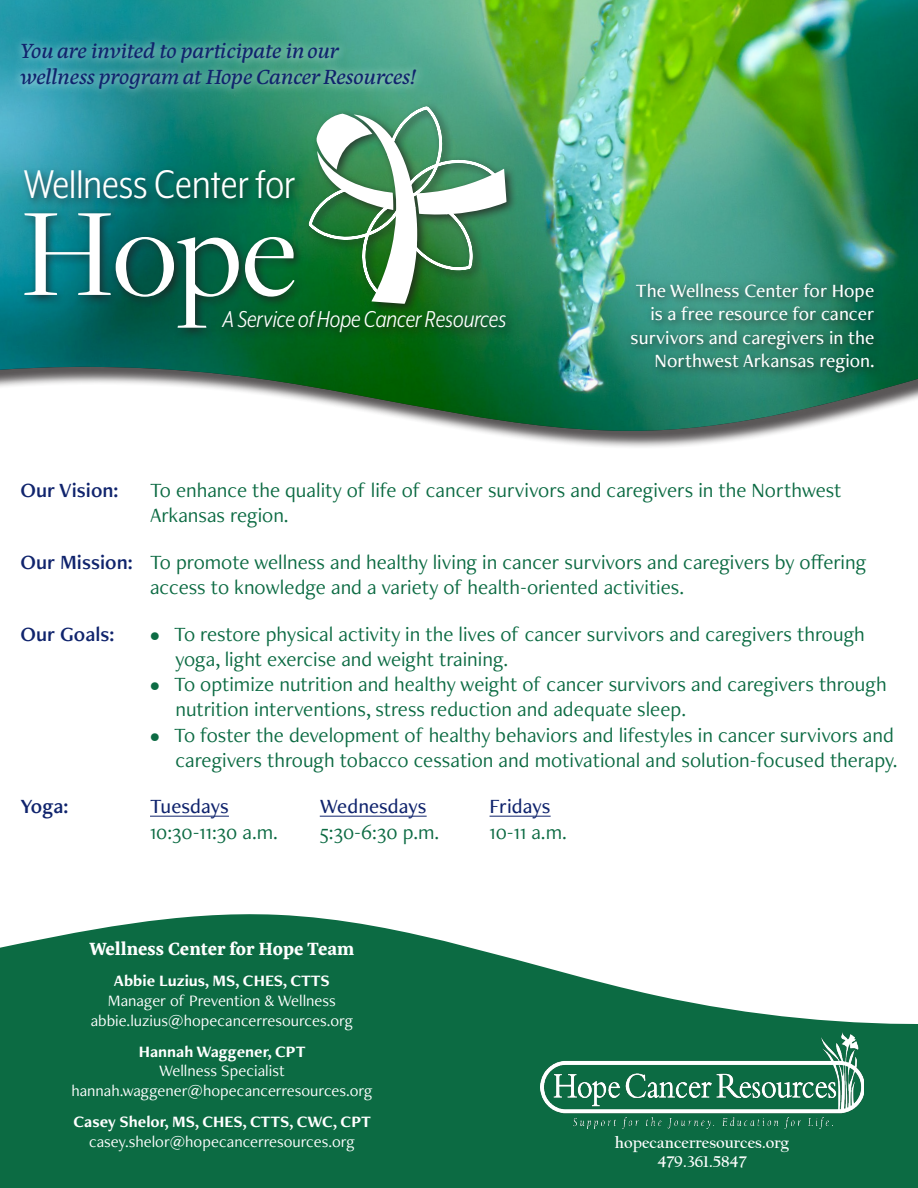
<style>
.page{position:relative;width:918px;height:1188px;background:#fff}
.page>*{position:absolute;margin:0;border:0;box-sizing:border-box;transform-origin:0 0}
.t1{font:130.5px "Freight Disp Pro";color:#fff}
.t2{font:46.2px "Mr Eaves XL Mod Nar OT";color:#fff}
.t3{font:italic 26.55px "Mr Eaves XL Mod Nar OT";color:#fff}
.t4{font:21px/25.2px "Freight Neo Pro";color:#0c6b43}
.t5{font:italic 21px "Eskorte Latin";color:#10246d}
.t6{font:21px "Freight Neo Pro Semi";color:#10246d}
.t7{font:500 21px "Freight Neo Pro";color:#10246d}
.t8{font:500 19.5px "Freight Neo Pro";color:#fff}
.t9{font:700 18px "Eskorte Latin";color:#fff}
.t10{font:16.5px "Freight Neo Pro";color:#fff}
.t11{font:700 16.5px "Freight Neo Pro";color:#fff}
.t12{font:700 16.5px "Californian FB";color:#fff}
</style>
<div class="page">
<div style="left:0;top:0;width:918px;height:449px;background:#231f20;opacity:.75"></div>
<img style="left:0;top:0;width:918px;height:435px">
<svg style="left:0;top:914px;width:918px;height:274px;fill:#0c6b43"></svg>
<img style="left:540px;top:1032px;width:324px;height:96px">
<div style="left:626px;top:278px;width:258px;height:104px;background:#231f20;opacity:.75"></div>
<div style="left:12px;top:34px;width:413px;height:64px;background:#fff;opacity:.75"></div>
<div style="left:20px;top:102px;width:498px;height:241px;background:#231f20;opacity:.75"></div>
<svg style="left:307px;top:106px;width:199px;height:198px"></svg>
<hr style="left:150px;top:816px;width:79px;height:1px;background:#10246d">
<hr style="left:490px;top:816px;width:61px;height:1px;background:#10246d">
<hr style="left:320px;top:816px;width:107px;height:1px;background:#10246d">
<p class="t5" style="left:20px;top:36px;width:321px">You are invited to participate in our</p>
<p class="t5" style="left:20px;top:61px;width:398px">wellness program at Hope Cancer Resources!</p>
<p class="t2" style="left:24px;top:161px;width:273px">Wellness Center for</p>
<p class="t1" style="left:20px;top:168px;width:279px">Hope</p>
<p class="t3" style="left:223px;top:306px;width:285px">A Service of Hope Cancer Resources</p>
<p class="t8" style="left:636px;top:277px;width:240px">The Wellness Center for Hope</p>
<p class="t8" style="left:650px;top:301px;width:225px">is a free resource for cancer</p>
<p class="t8" style="left:631px;top:324px;width:245px">survivors and caregivers in the</p>
<p class="t8" style="left:655px;top:347px;width:222px">Northwest Arkansas region.</p>
<p class="t6" style="left:20px;top:476px;width:100px">Our Vision:</p>
<p class="t4" style="left:150px;top:477px;width:693px">To enhance the quality of life of cancer survivors and caregivers in the Northwest</p>
<p class="t4" style="left:150px;top:502px;width:140px">Arkansas region.</p>
<p class="t6" style="left:20px;top:548px;width:114px">Our Mission:</p>
<p class="t4" style="left:150px;top:549px;width:718px">To promote wellness and healthy living in cancer survivors and caregivers by offering access to knowledge and a variety of health-oriented activities.</p>
<p class="t6" style="left:20px;top:620px;width:95px">Our Goals:</p>
<p class="t4" style="left:150px;top:621px;width:716px">• To restore physical activity in the lives of cancer survivors and caregivers through</p>
<p class="t4" style="left:175px;top:646px;width:335px">yoga, light exercise and weight training.</p>
<p class="t4" style="left:150px;top:671px;width:738px">• To optimize nutrition and healthy weight of cancer survivors and caregivers through</p>
<p class="t4" style="left:175px;top:696px;width:512px">nutrition interventions, stress reduction and adequate sleep.</p>
<p class="t4" style="left:150px;top:721px;width:745px">• To foster the development of healthy behaviors and lifestyles in cancer survivors and</p>
<p class="t4" style="left:175px;top:747px;width:724px">caregivers through tobacco cessation and motivational and solution-focused therapy.</p>
<p class="t6" style="left:20px;top:792px;width:49px">Yoga:</p>
<p class="t7" style="left:490px;top:792px;width:63px">Fridays</p>
<p class="t4" style="left:490px;top:818px;width:79px">10-11 a.m.</p>
<p class="t7" style="left:150px;top:792px;width:80px">Tuesdays</p>
<p class="t4" style="left:150px;top:818px;width:129px">10:30-11:30 a.m.</p>
<p class="t7" style="left:320px;top:792px;width:108px">Wednesdays</p>
<p class="t4" style="left:320px;top:818px;width:121px">5:30-6:30 p.m.</p>
<p class="t9" style="left:89px;top:938px;width:267px">Wellness Center for Hope Team</p>
<p class="t11" style="left:114px;top:969px;width:217px">Abbie Luzius, MS, CHES, CTTS</p>
<p class="t10" style="left:108px;top:989px;width:229px">Manager of Prevention &amp; Wellness</p>
<p class="t10" style="left:91px;top:1009px;width:264px">abbie.luzius@hopecancerresources.org</p>
<p class="t11" style="left:139px;top:1040px;width:168px">Hannah Waggener, CPT</p>
<p class="t10" style="left:159px;top:1060px;width:127px">Wellness Specialist</p>
<p class="t10" style="left:71px;top:1080px;width:303px">hannah.waggener@hopecancerresources.org</p>
<p class="t11" style="left:73px;top:1111px;width:299px">Casey Shelor, MS, CHES, CTTS, CWC, CPT</p>
<p class="t10" style="left:89px;top:1131px;width:267px">casey.shelor@hopecancerresources.org</p>
<p class="t12" style="left:615px;top:1133px;width:176px">hopecancerresources.org</p>
<p class="t12" style="left:657px;top:1152px;width:91px">479.361.5847</p>
</div>
